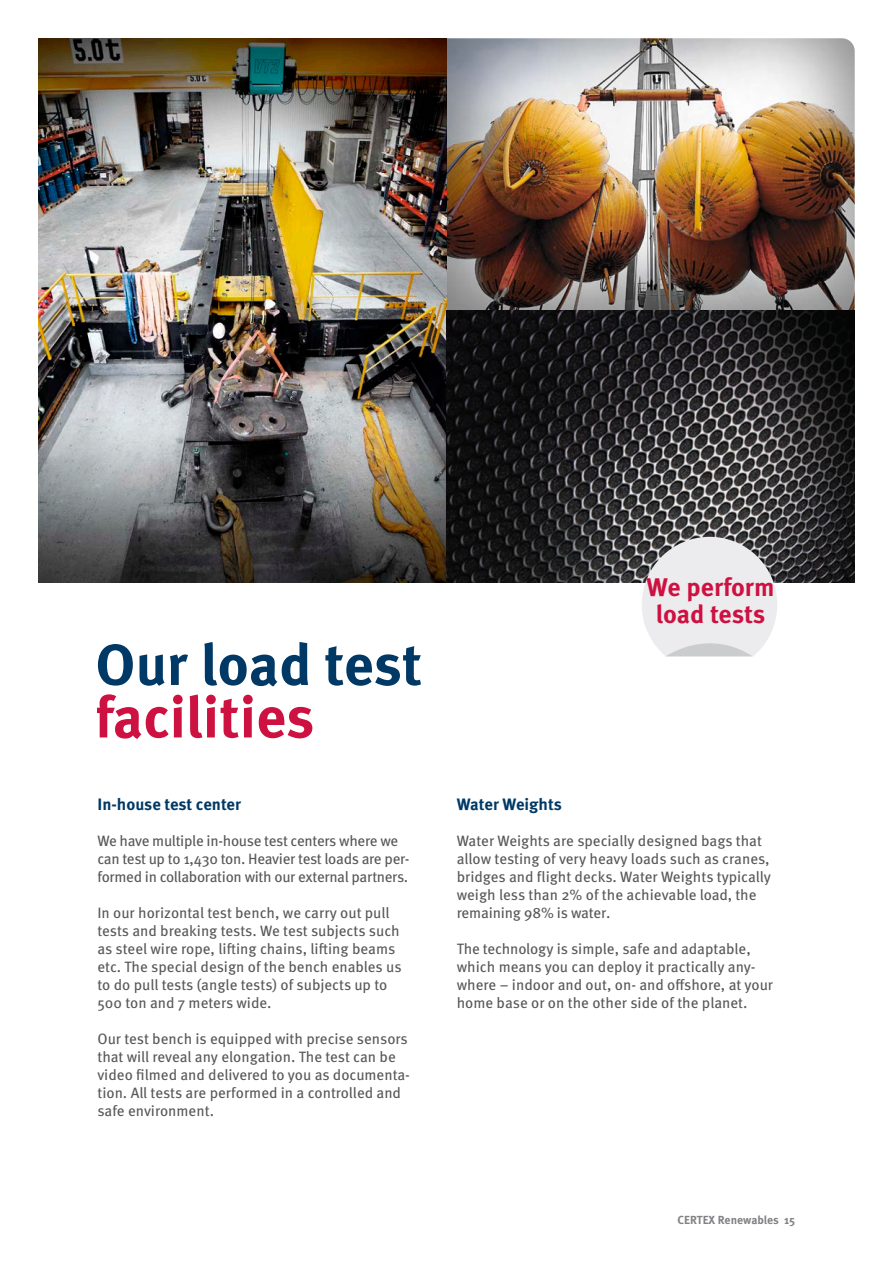
<style>
.page{position:relative;width:893px;height:1263px;background:#fff}
.page>*{position:absolute;margin:0;border:0;box-sizing:border-box;transform-origin:0 0}
.t1{font:700 58.2px "Meta Pro";letter-spacing:-.005em;color:#003965}
.t2{font:700 58.2px "Meta Pro";color:#cd1141}
.t3{font:700 25.5px "Meta Pro";color:#cd1141}
.t4{font:700 16.5px "Meta Pro";color:#003965}
.t5{font:15px/18px "Meta Pro";letter-spacing:-.005em;color:#57585a}
.t6{font:15px/18px "Meta Pro";letter-spacing:-.025em;color:#57585a}
.t7{font:700 11.7px "Meta Pro";letter-spacing:-.005em;color:#808285}
</style>
<div class="page">
<img style="left:447px;top:38px;width:408px;height:544px">
<img style="left:38px;top:38px;width:409px;height:544px">
<svg style="left:447px;top:310px;width:407px;height:272px;background:#2b2a2c"></svg>
<svg style="left:642px;top:537px;width:135px;height:119px;background:#d9d9db"></svg>
<p class="t1" style="left:95px;top:619px;width:328px">Our load test</p>
<p class="t2" style="left:95px;top:672px;width:221px">facilities</p>
<p class="t4" style="left:97px;top:791px;width:145px">In-house test center</p>
<p class="t6" style="left:97px;top:831px;width:314px">We have multiple in-house test centers where we can test up to 1,430 ton. Heavier test loads are per&shy;formed in collaboration with our external partners.</p>
<p class="t5" style="left:97px;top:903px;width:306px">In our horizontal test bench, we carry out pull tests and breaking tests. We test subjects such as steel wire rope, lifting chains, lifting beams etc. The special design of the bench enables us to do pull tests (angle tests) of subjects up to 500 ton and 7 meters wide.</p>
<p class="t5" style="left:97px;top:1029px;width:314px">Our test bench is equipped with precise sensors that will reveal any elongation. The test can be video filmed and delivered to you as documenta&shy;tion. All tests are performed in a controlled and safe environment.</p>
<p class="t3" style="left:647px;top:568px;width:129px">We perform</p>
<p class="t3" style="left:656px;top:595px;width:111px">load tests</p>
<p class="t4" style="left:457px;top:791px;width:107px">Water Weights</p>
<p class="t5" style="left:457px;top:831px;width:316px">Water Weights are specially designed bags that allow testing of very heavy loads such as cranes, bridges and flight decks. Water Weights typically weigh less than 2% of the achievable load, the remaining 98% is water.</p>
<p class="t5" style="left:457px;top:939px;width:318px">The technology is simple, safe and adaptable, which means you can deploy it practically any&shy;where – indoor and out, on- and offshore, at your home base or on the other side of the planet.</p>
<p class="t7" style="left:678px;top:1211px;width:119px">CERTEX Renewables 15</p>
</div>
